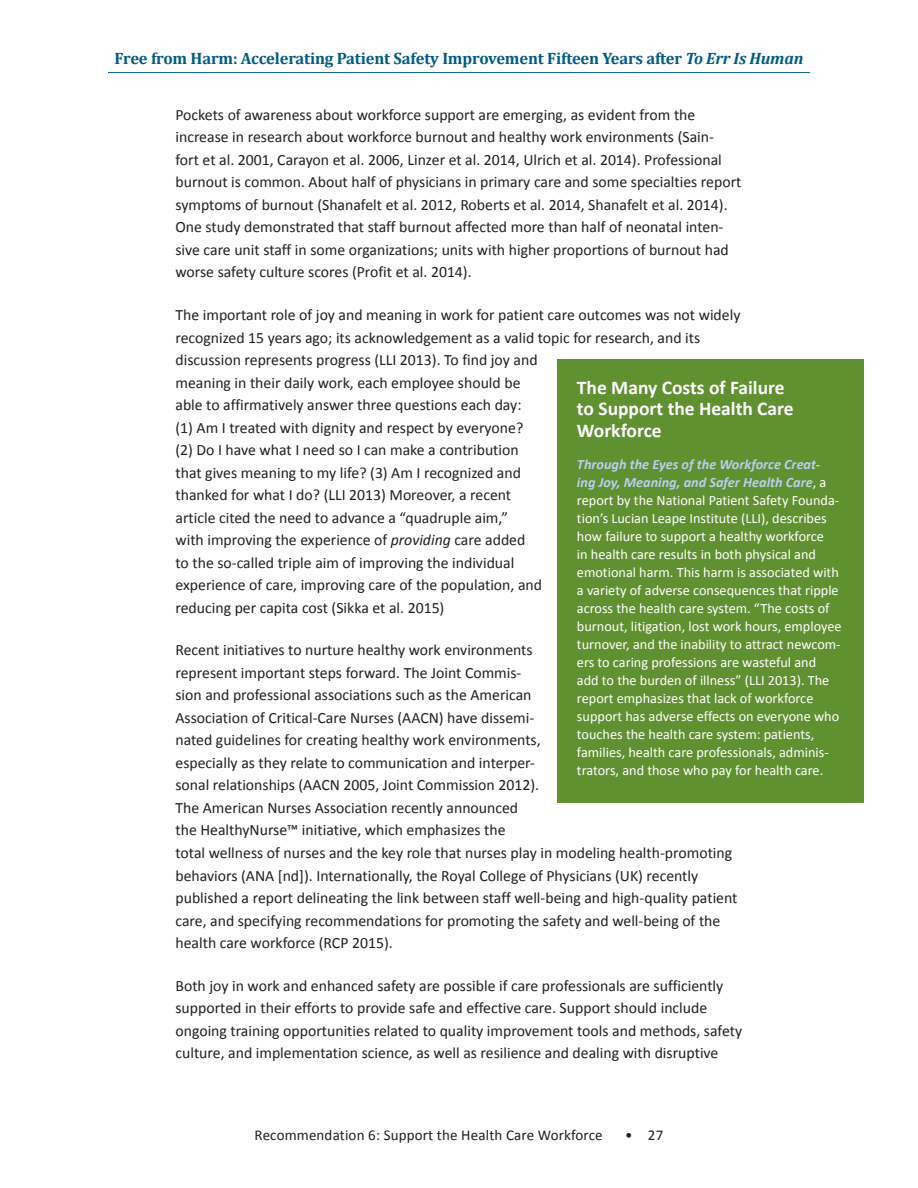
<style>
.page{position:relative;width:918px;height:1188px;background:#fff}
.page>*{position:absolute;margin:0;border:0;box-sizing:border-box;transform-origin:0 0}
.t1{font:700 19.5px/21.8px "Calibri";color:#fff}
.t2{font:700 16.5px "Cambria";letter-spacing:-.01em;color:#005b84}
.t3{font:15.75px/22.5px "Calibri";color:#231f20}
.t4{font:15px "Calibri";letter-spacing:.01em;color:#231f20}
.t5{font:14.25px/18px "Calibri";color:#fff}
.s1{font-style:italic}
.s2{font-weight:700;font-style:italic;color:#bccdf0}
</style>
<div class="page">
<hr style="left:108px;top:72px;width:702px;height:1px;background:#005b84">
<div style="left:557px;top:359px;width:306px;height:443px;background:#5f9130"></div>
<p class="t2" style="left:115px;top:47px;width:690px">Free from Harm: Accelerating Patient Safety Improvement Fifteen Years after <span class="s1">To Err Is Human</span></p>
<p class="t3" style="left:176px;top:103px;width:567px">Pockets of awareness about workforce support are emerging, as evident from the increase in research about workforce burnout and healthy work environments (Sain-<br>fort et al. 2001, Carayon et al. 2006, Linzer et al. 2014, Ulrich et al. 2014). Professional burnout is common. About half of physicians in primary care and some specialties report symptoms of burnout (Shanafelt et al. 2012, Roberts et al. 2014, Shanafelt et al. 2014).<br>One study demonstrated that staff burnout affected more than half of neonatal inten&shy;sive care unit staff in some organizations; units with higher proportions of burnout had worse safety culture scores (Profit et al. 2014).</p>
<p class="t3" style="left:176px;top:304px;width:567px">The important role of joy and meaning in work for patient care outcomes was not widely recognized 15 years ago; its acknowledgement as a valid topic for research, and its discussion represents progress (LLI 2013). To find joy and<br>meaning in their daily work, each employee should be<br>able to affirmatively answer three questions each day:<br>(1) Am I treated with dignity and respect by everyone?<br>(2) Do I have what I need so I can make a contribution<br>that gives meaning to my life? (3) Am I recognized and<br>thanked for what I do? (LLI 2013) Moreover, a recent<br>article cited the need to advance a “quadruple aim,”<br>with improving the experience of <span class="s1">providing</span> care added<br>to the so-called triple aim of improving the individual<br>experience of care, improving care of the population, and<br>reducing per capita cost (Sikka et al. 2015)</p>
<p class="t3" style="left:176px;top:639px;width:564px">Recent initiatives to nurture healthy work environments<br>represent important steps forward. The Joint Commis-<br>sion and professional associations such as the American<br>Association of Critical-Care Nurses (AACN) have dissemi-<br>nated guidelines for creating healthy work environments,<br>especially as they relate to communication and interper-<br>sonal relationships (AACN 2005, Joint Commission 2012).<br>The American Nurses Association recently announced<br>the HealthyNurse™ initiative, which emphasizes the<br>total wellness of nurses and the key role that nurses play in modeling health-promoting behaviors (ANA [nd]). Internationally, the Royal College of Physicians (UK) recently published a report delineating the link between staff well-being and high-quality patient care, and specifying recommendations for promoting the safety and well-being of the health care workforce (RCP 2015).</p>
<p class="t3" style="left:176px;top:974px;width:568px">Both joy in work and enhanced safety are possible if care professionals are sufficiently supported in their efforts to provide safe and effective care. Support should include ongoing training opportunities related to quality improvement tools and methods, safety culture, and implementation science, as well as resilience and dealing with disruptive</p>
<p class="t1" style="left:577px;top:376px;width:218px">The Many Costs of Failure to Support the Health Care<br>Workforce</p>
<p class="t5" style="left:577px;top:455px;width:266px"><span class="s2">Through the Eyes of the Workforce Creat&shy;ing Joy, Meaning, and Safer Health Care</span>, a report by the National Patient Safety Founda&shy;tion’s Lucian Leape Institute (LLI), describes how failure to support a healthy workforce<br>in health care results in both physical and emotional harm. This harm is associated with a variety of adverse consequences that ripple across the health care system. “The costs of burnout, litigation, lost work hours, employee turnover, and the inability to attract newcom&shy;ers to caring professions are wasteful and<br>add to the burden of illness” (LLI 2013). The report emphasizes that lack of workforce support has adverse effects on everyone who touches the health care system: patients, families, health care professionals, adminis&shy;trators, and those who pay for health care.</p>
<p class="t4" style="left:255px;top:1125px;width:350px">Recommendation 6: Support the Health Care Workforce</p>
<p class="t4" style="left:625px;top:1125px;width:40px">• 27</p>
</div>
